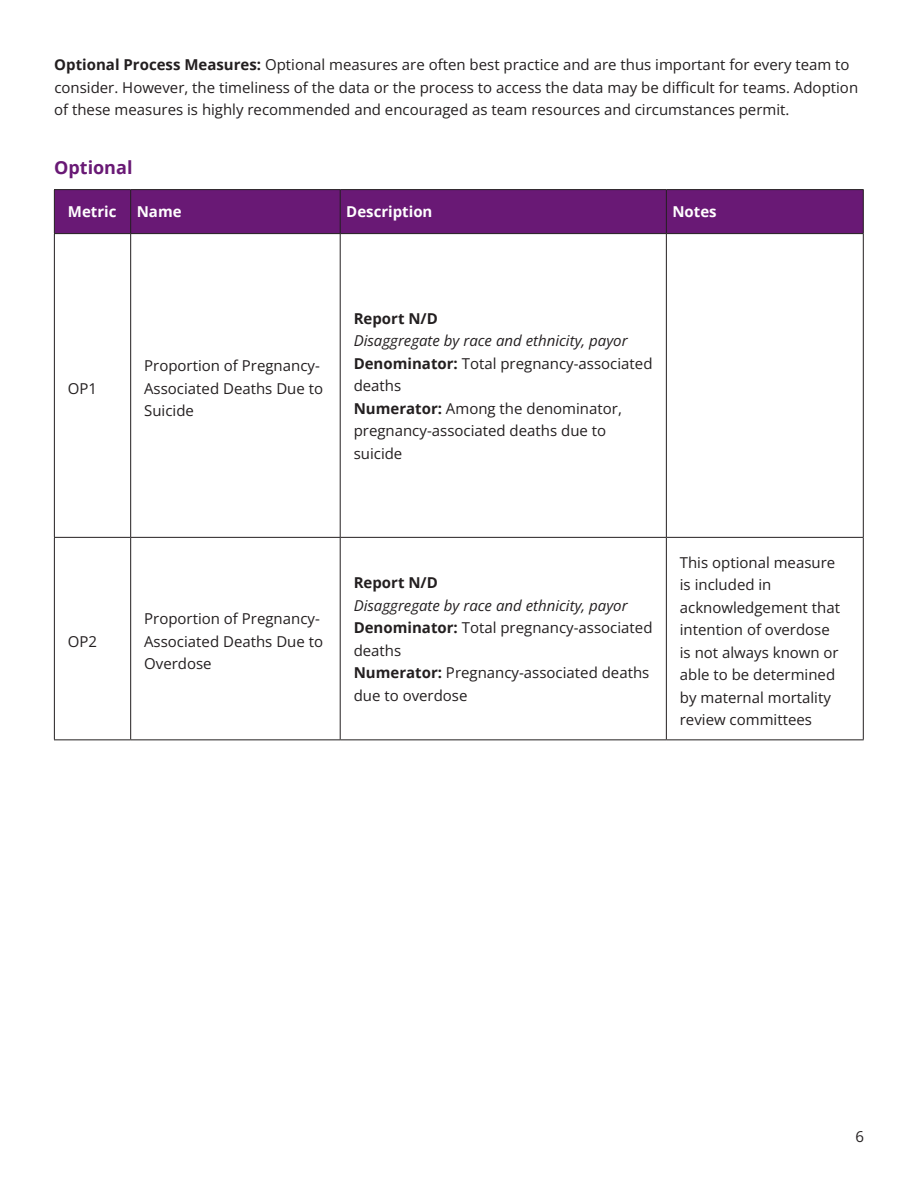
<style>
.page{position:relative;width:918px;height:1188px;background:#fff}
.page>*{position:absolute;margin:0;border:0;box-sizing:border-box;transform-origin:0 0}
.t1{font:700 18px "Open Sans";color:#691975}
.t2{font:15px/22.5px "Open Sans";color:#231f20}
.t3{font:italic 15px "Open Sans";color:#231f20}
.t4{font:700 15px "Open Sans";color:#fff}
.t5{font:700 15px "Open Sans";color:#231f20}
.s1{font-weight:700}
</style>
<div class="page">
<div style="left:55px;top:190px;width:808px;height:43px;background:#691975"></div>
<hr style="left:54px;top:189px;width:77px;height:1px;background:#231f20">
<hr style="left:54px;top:190px;width:1px;height:43px;background:#231f20">
<hr style="left:131px;top:189px;width:209px;height:1px;background:#231f20">
<hr style="left:130px;top:190px;width:1px;height:43px;background:#231f20">
<hr style="left:340px;top:189px;width:326px;height:1px;background:#231f20">
<hr style="left:340px;top:190px;width:1px;height:43px;background:#231f20">
<hr style="left:666px;top:189px;width:198px;height:1px;background:#231f20">
<hr style="left:666px;top:190px;width:1px;height:43px;background:#231f20">
<hr style="left:863px;top:190px;width:1px;height:43px;background:#231f20">
<hr style="left:54px;top:233px;width:77px;height:1px;background:#231f20">
<hr style="left:54px;top:234px;width:1px;height:303px;background:#231f20">
<hr style="left:131px;top:233px;width:209px;height:1px;background:#231f20">
<hr style="left:130px;top:234px;width:1px;height:303px;background:#231f20">
<hr style="left:340px;top:233px;width:326px;height:1px;background:#231f20">
<hr style="left:340px;top:234px;width:1px;height:303px;background:#231f20">
<hr style="left:666px;top:233px;width:198px;height:1px;background:#231f20">
<hr style="left:666px;top:234px;width:1px;height:303px;background:#231f20">
<hr style="left:863px;top:234px;width:1px;height:303px;background:#231f20">
<hr style="left:54px;top:537px;width:77px;height:1px;background:#231f20">
<hr style="left:54px;top:538px;width:1px;height:201px;background:#231f20">
<hr style="left:131px;top:537px;width:209px;height:1px;background:#231f20">
<hr style="left:130px;top:538px;width:1px;height:201px;background:#231f20">
<hr style="left:340px;top:537px;width:326px;height:1px;background:#231f20">
<hr style="left:340px;top:538px;width:1px;height:201px;background:#231f20">
<hr style="left:666px;top:537px;width:198px;height:1px;background:#231f20">
<hr style="left:666px;top:538px;width:1px;height:201px;background:#231f20">
<hr style="left:863px;top:538px;width:1px;height:201px;background:#231f20">
<hr style="left:54px;top:739px;width:77px;height:1px;background:#231f20">
<hr style="left:131px;top:739px;width:209px;height:1px;background:#231f20">
<hr style="left:340px;top:739px;width:326px;height:1px;background:#231f20">
<hr style="left:666px;top:739px;width:198px;height:1px;background:#231f20">
<p class="t2" style="left:54px;top:53px;width:806px"><span class="s1">Optional Process Measures:</span> Optional measures are often best practice and are thus important for every team to consider. However, the timeliness of the data or the process to access the data may be difficult for teams. Adoption of these measures is highly recommended and encouraged as team resources and circumstances permit.</p>
<p class="t1" style="left:54px;top:155px;width:80px">Optional</p>
<p class="t4" style="left:68px;top:201px;width:50px">Metric</p>
<p class="t4" style="left:137px;top:201px;width:46px">Name</p>
<p class="t4" style="left:346px;top:201px;width:88px">Description</p>
<p class="t4" style="left:672px;top:201px;width:46px">Notes</p>
<p class="t2" style="left:68px;top:376px;width:31px">OP1</p>
<p class="t2" style="left:68px;top:630px;width:31px">OP2</p>
<p class="t2" style="left:144px;top:354px;width:180px">Proportion of Pregnancy-<br>Associated Deaths Due to<br>Suicide</p>
<p class="t5" style="left:354px;top:308px;width:86px">Report N/D</p>
<p class="t3" style="left:354px;top:330px;width:275px">Disaggregate by race and ethnicity, payor</p>
<p class="t2" style="left:354px;top:352px;width:300px"><span class="s1">Denominator:</span> Total pregnancy-associated deaths</p>
<p class="t2" style="left:354px;top:397px;width:270px"><span class="s1">Numerator:</span> Among the denominator, pregnancy-associated deaths due to suicide</p>
<p class="t2" style="left:144px;top:607px;width:180px">Proportion of Pregnancy-<br>Associated Deaths Due to<br>Overdose</p>
<p class="t5" style="left:354px;top:572px;width:86px">Report N/D</p>
<p class="t3" style="left:354px;top:595px;width:275px">Disaggregate by race and ethnicity, payor</p>
<p class="t2" style="left:354px;top:616px;width:300px"><span class="s1">Denominator:</span> Total pregnancy-associated deaths</p>
<p class="t2" style="left:354px;top:661px;width:297px"><span class="s1">Numerator:</span> Pregnancy-associated deaths due to overdose</p>
<p class="t2" style="left:680px;top:551px;width:162px">This optional measure is included in acknowledgement that intention of overdose is not always known or able to be determined by maternal mortality review committees</p>
<p class="t2" style="left:855px;top:1125px;width:10px">6</p>
</div>
